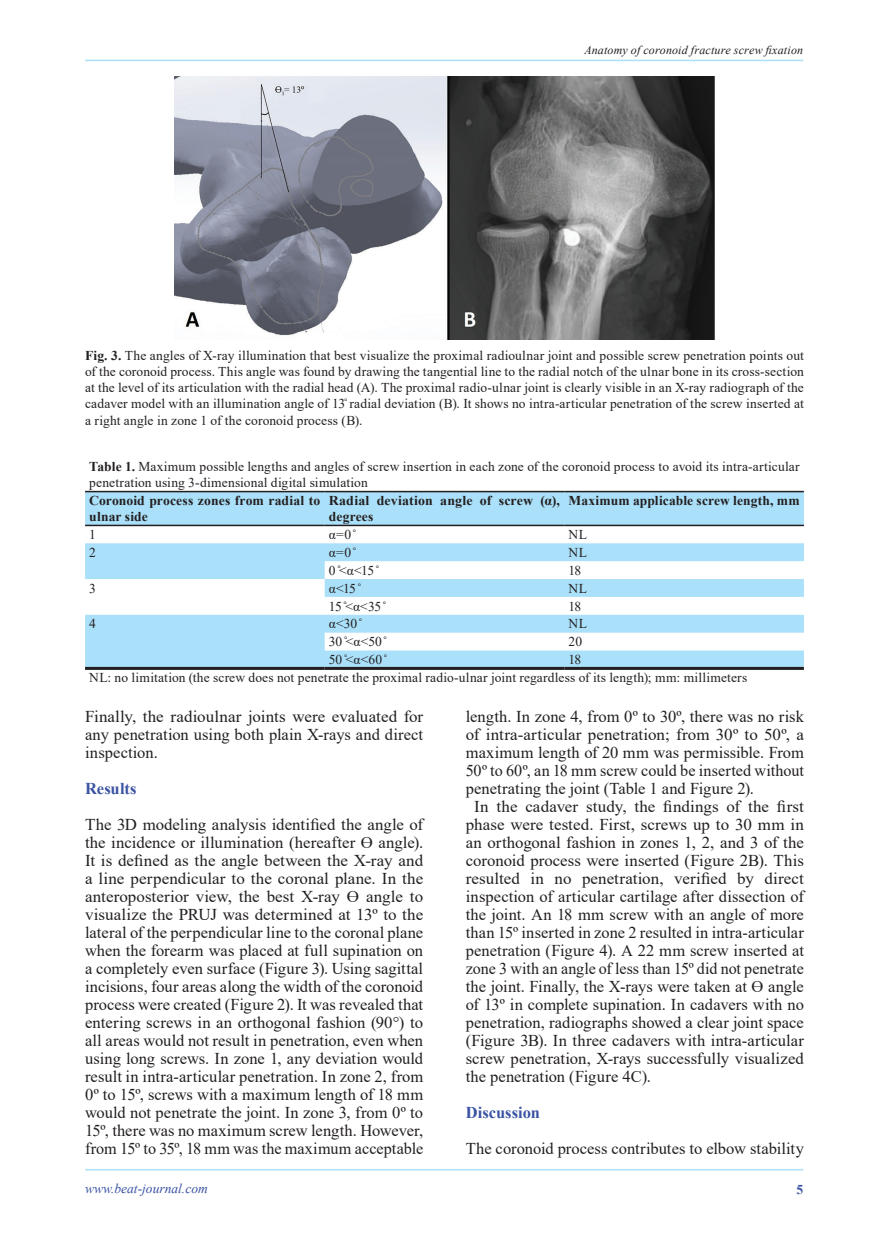
<style>
.page{position:relative;width:889px;height:1242px;background:#fff}
.page>*{position:absolute;margin:0;border:0;box-sizing:border-box;transform-origin:0 0}
.t1{font:16.5px/18px "Times New Roman";letter-spacing:.005em;color:#231f20;text-align:justify}
.t2{font:700 16.5px "Times New Roman";color:#3a53a3}
.t3{font:13.5px/16.2px "Times New Roman";letter-spacing:.01em;color:#231f20}
.t4{font:700 13.5px/16.2px "Times New Roman";letter-spacing:.005em;color:#231f20}
.t5{font:italic 13.5px "Times New Roman";color:#3a53a3}
.t6{font:700 13.5px "Times New Roman";color:#3a53a3}
.t7{font:italic 12px "Times New Roman";letter-spacing:.015em;color:#231f20}
.s1{font-weight:700}
</style>
<div class="page">
<hr style="left:85px;top:1169px;width:718px;height:1px;background:#aae0f9">
<hr style="left:85px;top:60px;width:718px;height:1px;background:#aae0f9">
<img style="left:174px;top:77px;width:540px;height:263px">
<svg style="left:85px;top:492px;width:719px;height:175px;fill:#aae0f9"></svg>
<hr style="left:85px;top:491px;width:240px;height:1px;background:#231f20">
<hr style="left:325px;top:491px;width:239px;height:1px;background:#231f20">
<hr style="left:564px;top:491px;width:240px;height:1px;background:#231f20">
<hr style="left:85px;top:525px;width:240px;height:1px;background:#231f20">
<hr style="left:325px;top:525px;width:239px;height:1px;background:#231f20">
<hr style="left:564px;top:525px;width:240px;height:1px;background:#231f20">
<hr style="left:85px;top:667px;width:240px;height:3px;background:#231f20">
<hr style="left:325px;top:667px;width:239px;height:3px;background:#231f20">
<hr style="left:564px;top:667px;width:240px;height:3px;background:#231f20">
<p class="t7" style="left:584px;top:42px;width:220px">Anatomy of coronoid fracture screw fixation</p>
<p class="t3" style="left:85px;top:347px;width:720px;text-align:justify"><span class="s1">Fig. 3.</span> The angles of X-ray illumination that best visualize the proximal radioulnar joint and possible screw penetration points out of the coronoid process. This angle was found by drawing the tangential line to the radial notch of the ulnar bone in its cross-section at the level of its articulation with the radial head (A). The proximal radio-ulnar joint is clearly visible in an X-ray radiograph of the cadaver model with an illumination angle of 13̊ radial deviation (B). It shows no intra-articular penetration of the screw inserted at a right angle in zone 1 of the coronoid process (B).</p>
<p class="t3" style="left:89px;top:458px;width:712px"><span class="s1">Table 1.</span> Maximum possible lengths and angles of screw insertion in each zone of the coronoid process to avoid its intra-articular penetration using 3-dimensional digital simulation</p>
<p class="t4" style="left:89px;top:492px;width:233px">Coronoid process zones from radial to ulnar side</p>
<p class="t4" style="left:329px;top:492px;width:233px">Radial deviation angle of screw (α), degrees</p>
<p class="t4" style="left:568px;top:492px;width:233px">Maximum applicable screw length, mm</p>
<p class="t3" style="left:89px;top:526px;width:8px">1</p>
<p class="t3" style="left:329px;top:526px;width:30px">α=0 ̊</p>
<p class="t3" style="left:568px;top:526px;width:20px">NL</p>
<p class="t3" style="left:89px;top:544px;width:8px">2</p>
<p class="t3" style="left:329px;top:544px;width:30px">α=0 ̊</p>
<p class="t3" style="left:568px;top:544px;width:20px">NL</p>
<p class="t3" style="left:329px;top:562px;width:53px">0 ̊&lt;α&lt;15 ̊</p>
<p class="t3" style="left:568px;top:562px;width:14px">18</p>
<p class="t3" style="left:89px;top:579px;width:8px">3</p>
<p class="t3" style="left:329px;top:579px;width:35px">α&lt;15 ̊</p>
<p class="t3" style="left:568px;top:579px;width:20px">NL</p>
<p class="t3" style="left:329px;top:597px;width:60px">15 ̊&lt;α&lt;35 ̊</p>
<p class="t3" style="left:568px;top:597px;width:14px">18</p>
<p class="t3" style="left:89px;top:615px;width:8px">4</p>
<p class="t3" style="left:329px;top:615px;width:36px">α&lt;30 ̊</p>
<p class="t3" style="left:568px;top:615px;width:20px">NL</p>
<p class="t3" style="left:329px;top:633px;width:60px">30 ̊&lt;α&lt;50 ̊</p>
<p class="t3" style="left:568px;top:633px;width:15px">20</p>
<p class="t3" style="left:329px;top:651px;width:61px">50 ̊&lt;α&lt;60 ̊</p>
<p class="t3" style="left:89px;top:650px;width:659px;line-height:17.9px;text-indent:479px">18<br>NL: no limitation (the screw does not penetrate the proximal radio-ulnar joint regardless of its length); mm: millimeters</p>
<p class="t1" style="left:85px;top:706px;width:340px">Finally, the radioulnar joints were evaluated for any penetration using both plain X-rays and direct inspection.</p>
<p class="t2" style="left:85px;top:776px;width:53px">Results</p>
<p class="t1" style="left:85px;top:814px;width:340px">The 3D modeling analysis identified the angle of the incidence or illumination (hereafter ϴ angle).<br>It is defined as the angle between the X-ray and a line perpendicular to the coronal plane. In the anteroposterior view, the best X-ray ϴ angle to visualize the PRUJ was determined at 13º to the lateral of the perpendicular line to the coronal plane when the forearm was placed at full supination on a completely even surface (Figure 3). Using sagittal incisions, four areas along the width of the coronoid process were created (Figure 2). It was revealed that entering screws in an orthogonal fashion (90°) to all areas would not result in penetration, even when using long screws. In zone 1, any deviation would result in intra-articular penetration. In zone 2, from 0º to 15º, screws with a maximum length of 18 mm would not penetrate the joint. In zone 3, from 0º to 15º, there was no maximum screw length. However, from 15º to 35º, 18 mm was the maximum acceptable</p>
<p class="t1" style="left:466px;top:706px;width:340px">length. In zone 4, from 0º to 30º, there was no risk</p>
<p class="t1" style="left:466px;top:724px;width:340px">of intra-articular penetration; from 30º to 50º, a</p>
<p class="t1" style="left:466px;top:742px;width:340px">maximum length of 20 mm was permissible. From</p>
<p class="t1" style="left:466px;top:760px;width:340px">50º to 60º, an 18 mm screw could be inserted without</p>
<p class="t1" style="left:466px;top:778px;width:290px">penetrating the joint (Table 1 and Figure 2).</p>
<p class="t1" style="left:474px;top:796px;width:331px">In the cadaver study, the findings of the first</p>
<p class="t1" style="left:466px;top:814px;width:340px">phase were tested. First, screws up to 30 mm in</p>
<p class="t1" style="left:466px;top:832px;width:340px">an orthogonal fashion in zones 1, 2, and 3 of the</p>
<p class="t1" style="left:466px;top:850px;width:340px">coronoid process were inserted (Figure 2B). This</p>
<p class="t1" style="left:466px;top:868px;width:340px">resulted in no penetration, verified by direct</p>
<p class="t1" style="left:466px;top:886px;width:340px">inspection of articular cartilage after dissection of</p>
<p class="t1" style="left:466px;top:904px;width:340px">the joint. An 18 mm screw with an angle of more</p>
<p class="t1" style="left:466px;top:922px;width:340px">than 15º inserted in zone 2 resulted in intra-articular</p>
<p class="t1" style="left:466px;top:940px;width:340px">penetration (Figure 4). A 22 mm screw inserted at</p>
<p class="t1" style="left:466px;top:958px;width:340px">zone 3 with an angle of less than 15º did not penetrate</p>
<p class="t1" style="left:466px;top:976px;width:340px">the joint. Finally, the X-rays were taken at ϴ angle</p>
<p class="t1" style="left:466px;top:994px;width:340px">of 13º in complete supination. In cadavers with no</p>
<p class="t1" style="left:466px;top:1012px;width:340px">penetration, radiographs showed a clear joint space</p>
<p class="t1" style="left:466px;top:1030px;width:340px">(Figure 3B). In three cadavers with intra-articular</p>
<p class="t1" style="left:466px;top:1048px;width:340px">screw penetration, X-rays successfully visualized</p>
<p class="t1" style="left:466px;top:1066px;width:187px">the penetration (Figure 4C).</p>
<p class="t2" style="left:466px;top:1100px;width:76px">Discussion</p>
<p class="t1" style="left:466px;top:1138px;width:340px">The coronoid process contributes to elbow stability</p>
<p class="t5" style="left:85px;top:1179px;width:124px">www.beat-journal.com</p>
<p class="t6" style="left:796px;top:1179px;width:8px">5</p>
</div>
